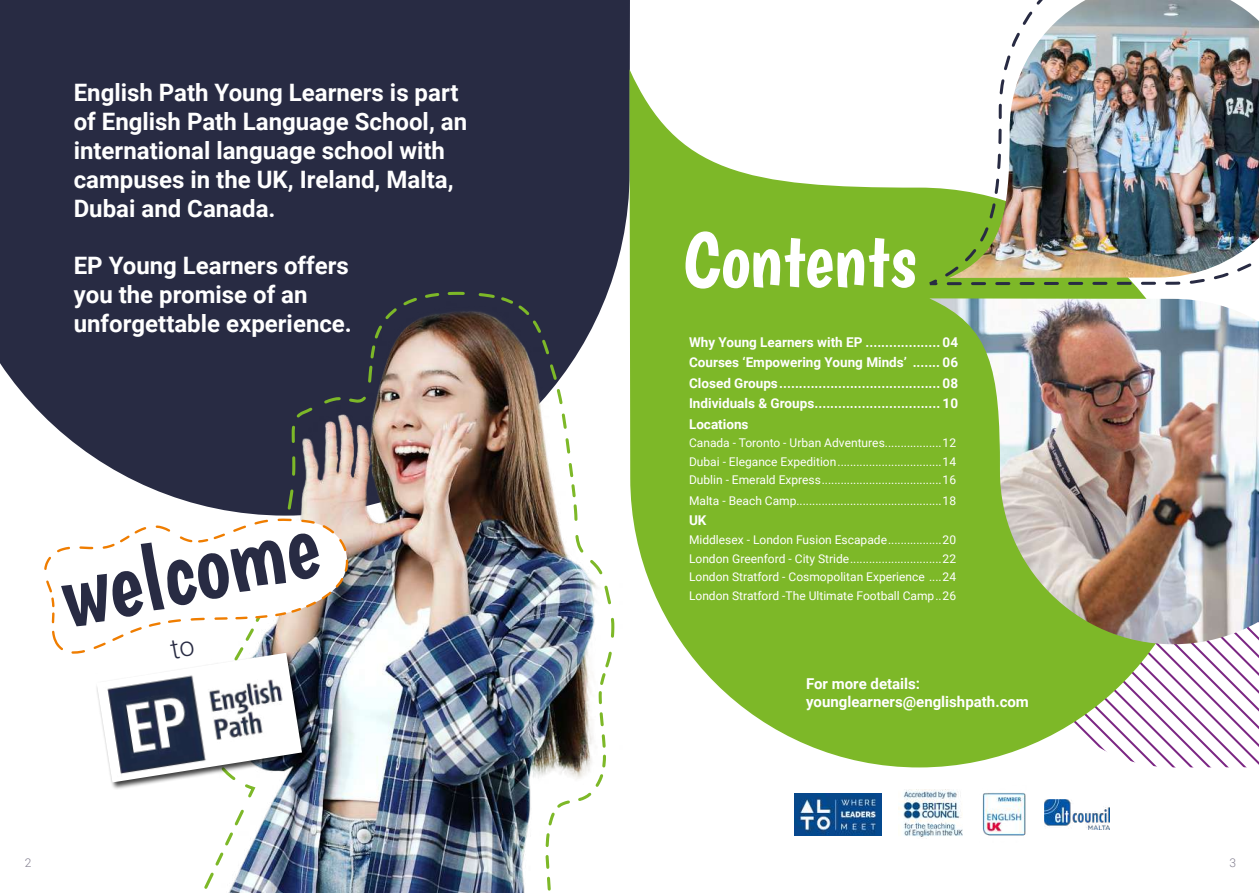
<style>
.page{position:relative;width:1259px;height:893px;background:#fff}
.page>*{position:absolute;margin:0;border:0;box-sizing:border-box;transform-origin:0 0}
.t1{font:91.5px "Boogaloo";color:#282b43}
.t2{font:78px "Boogaloo";color:#fff}
.t3{font:700 24px/28.8px "Roboto";color:#fff}
.t4{font:700 15px/18px "Roboto";color:#fff}
.t5{font:700 13.5px/20.4px "Roboto";color:#fff;text-align:justify}
.t6{font:12px/18.6px "Roboto";color:#fff;text-align:justify}
.t7{font:300 12px "Roboto";color:#827e8f}
</style>
<div class="page">
<svg style="left:1208px;top:644px;width:51px;height:124px"></svg>
<div style="left:0;top:0;width:630px;height:500px;background:#282b43"></div>
<img style="left:182px;top:283px;width:440px;height:219px">
<img style="left:190px;top:290px;width:426px;height:603px">
<svg style="left:629px;top:69px;width:579px;height:699px;fill:#7db828"></svg>
<img style="left:929px;top:298px;width:330px;height:346px">
<svg style="left:916px;top:69px;width:304px;height:218px"></svg>
<img style="left:949px;top:0;width:310px;height:278px">
<div style="left:95px;top:651px;width:214px;height:138px;background:#000;opacity:.75"></div>
<img style="left:794px;top:793px;width:87px;height:42px">
<img style="left:898px;top:790px;width:65px;height:47px">
<img style="left:982px;top:793px;width:44px;height:43px">
<img style="left:1044px;top:799px;width:65px;height:30px">
<svg style="left:44px;top:518px;width:306px;height:265px"></svg>
<h3 class="t3" style="left:74px;top:78px;width:395px">English Path Young Learners is part of English Path Language School, an international language school with campuses in the UK, Ireland, Malta,<br>Dubai and Canada.</h3>
<h3 class="t3" style="left:74px;top:250px;width:280px">EP Young Learners offers you the promise of an unforgettable experience.</h3>
<h1 class="t1" style="left:51px;top:543px;width:263px;rotate:-12deg">welcome</h1>
<h2 class="t2" style="left:683px;top:213px;width:234px">Contents</h2>
<p class="t5" style="left:689px;top:331px;width:271px">Why Young Learners with EP ................... 04<br>Courses ‘Empowering Young Minds’ ....... 06<br>Closed Groups......................................... 08<br>Individuals &amp; Groups................................ 10<br>Locations</p>
<p class="t6" style="left:689px;top:433px;width:268px">Canada - Toronto - Urban Adventures..................12<br>Dubai - Elegance Expedition.................................14<br>Dublin - Emerald Express......................................16</p>
<p class="t6" style="left:689px;top:491px;width:268px">Malta - Beach Camp..............................................18</p>
<p class="t5" style="left:689px;top:510px;width:19px">UK</p>
<p class="t6" style="left:689px;top:530px;width:268px">Middlesex - London Fusion Escapade.................20<br>London Greenford - City Stride.............................22<br>London Stratford - Cosmopolitan Experience ....24<br>London Stratford -The Ultimate Football Camp..26</p>
<p class="t4" style="left:806px;top:674px;width:224px">For more details: younglearners@englishpath.com</p>
<p class="t7" style="left:25px;top:854px;width:8px">2</p>
<p class="t7" style="left:1229px;top:854px;width:8px">3</p>
</div>
